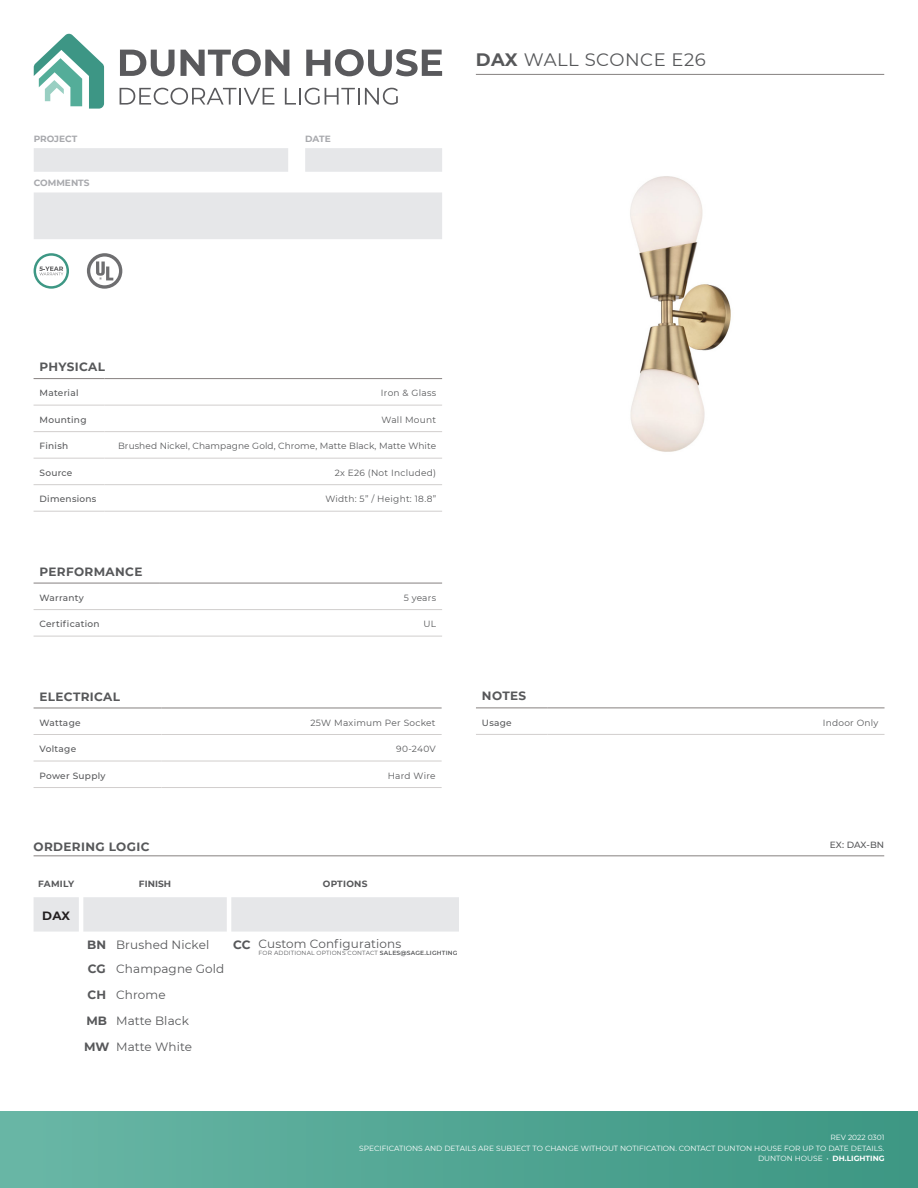
<style>
.page{position:relative;width:918px;height:1188px;background:#fff}
.page>*{position:absolute;margin:0;border:0;box-sizing:border-box;transform-origin:0 0}
.t1{font:18px "Montserrat";letter-spacing:.03em;color:#57585a}
.t2{font:12px "Montserrat";letter-spacing:.01em;color:#57585a}
.t3{font:700 12px "Montserrat";letter-spacing:.03em;color:#57585a}
.t4{font:700 12px "Montserrat";color:#231f20}
.t5{font:9px "Montserrat";letter-spacing:.02em;color:#57585a}
.t6{font:500 9px "Montserrat";letter-spacing:.03em;color:#57585a}
.t7{font:700 9px "Montserrat";color:#a8a9ad}
.t8{font:700 9px "Montserrat";letter-spacing:.02em;color:#57585a}
.t9{font:7.5px/10.5px "Montserrat";color:#fff;text-align:right}
.t10{font:6px "Montserrat";letter-spacing:.03em;color:#57585a}
.s1{font-weight:700}
.s2{font-weight:600}
</style>
<div class="page">
<div style="left:0;top:1111px;width:918px;height:77px;background:linear-gradient(to right,#69b7a6,#3c9682)"></div>
<svg style="left:34px;top:148px;width:408px;height:91px"></svg>
<hr style="left:476px;top:74px;width:408px;height:1px;background:#868180">
<svg style="left:34px;top:253px;width:35px;height:36px"></svg>
<svg style="left:34px;top:33px;width:70px;height:76px"></svg>
<svg style="left:120px;top:50px;width:55px;height:26px"></svg>
<svg style="left:181px;top:49px;width:108px;height:27px"></svg>
<svg style="left:306px;top:49px;width:136px;height:27px"></svg>
<svg style="left:120px;top:88px;width:154px;height:17px"></svg>
<svg style="left:285px;top:88px;width:74px;height:17px"></svg>
<svg style="left:365px;top:88px;width:33px;height:17px"></svg>
<svg style="left:87px;top:253px;width:35px;height:36px"></svg>
<img style="left:630px;top:176px;width:101px;height:276px">
<hr style="left:476px;top:708px;width:71px;height:1px;background:#868180">
<hr style="left:547px;top:708px;width:338px;height:1px;background:#868180">
<hr style="left:476px;top:734px;width:71px;height:1px;background:#d1cecd">
<hr style="left:547px;top:734px;width:338px;height:1px;background:#d1cecd">
<hr style="left:34px;top:378px;width:71px;height:1px;background:#868180">
<hr style="left:105px;top:378px;width:337px;height:1px;background:#868180">
<hr style="left:34px;top:405px;width:71px;height:1px;background:#d1cecd">
<hr style="left:105px;top:405px;width:337px;height:1px;background:#d1cecd">
<hr style="left:34px;top:431px;width:71px;height:1px;background:#d1cecd">
<hr style="left:105px;top:431px;width:337px;height:1px;background:#d1cecd">
<hr style="left:34px;top:458px;width:71px;height:1px;background:#d1cecd">
<hr style="left:105px;top:458px;width:337px;height:1px;background:#d1cecd">
<hr style="left:34px;top:484px;width:71px;height:1px;background:#d1cecd">
<hr style="left:105px;top:484px;width:337px;height:1px;background:#d1cecd">
<hr style="left:34px;top:511px;width:71px;height:1px;background:#d1cecd">
<hr style="left:105px;top:511px;width:337px;height:1px;background:#d1cecd">
<hr style="left:34px;top:583px;width:125px;height:1px;background:#868180">
<hr style="left:159px;top:583px;width:283px;height:1px;background:#868180">
<hr style="left:34px;top:609px;width:125px;height:1px;background:#d1cecd">
<hr style="left:159px;top:609px;width:283px;height:1px;background:#d1cecd">
<hr style="left:34px;top:636px;width:125px;height:1px;background:#d1cecd">
<hr style="left:159px;top:636px;width:283px;height:1px;background:#d1cecd">
<hr style="left:34px;top:734px;width:127px;height:1px;background:#d1cecd">
<hr style="left:161px;top:734px;width:281px;height:1px;background:#d1cecd">
<hr style="left:34px;top:761px;width:127px;height:1px;background:#d1cecd">
<hr style="left:161px;top:761px;width:281px;height:1px;background:#d1cecd">
<hr style="left:34px;top:787px;width:127px;height:1px;background:#d1cecd">
<hr style="left:161px;top:787px;width:281px;height:1px;background:#d1cecd">
<hr style="left:34px;top:708px;width:127px;height:1px;background:#868180">
<hr style="left:161px;top:708px;width:281px;height:1px;background:#868180">
<hr style="left:34px;top:856px;width:850px;height:1px;background:#868180">
<div style="left:34px;top:897px;width:425px;height:35px;background:#e6e7e9"></div>
<p class="t7" style="left:34px;top:132px;width:45px">PROJECT</p>
<p class="t7" style="left:305px;top:132px;width:27px">DATE</p>
<p class="t7" style="left:34px;top:177px;width:57px">COMMENTS</p>
<h1 class="t1" style="left:476px;top:47px;width:231px"><span class="s1">DAX</span> WALL SCONCE E26</h1>
<p class="t3" style="left:40px;top:358px;width:67px">PHYSICAL</p>
<p class="t6" style="left:40px;top:387px;width:40px">Material</p>
<p class="t5" style="left:381px;top:387px;width:57px">Iron &amp; Glass</p>
<p class="t6" style="left:40px;top:413px;width:49px">Mounting</p>
<p class="t5" style="left:382px;top:413px;width:56px">Wall Mount</p>
<p class="t6" style="left:40px;top:440px;width:30px">Finish</p>
<p class="t5" style="left:118px;top:440px;width:320px">Brushed Nickel, Champagne Gold, Chrome, Matte Black, Matte White</p>
<p class="t6" style="left:40px;top:466px;width:34px">Source</p>
<p class="t5" style="left:335px;top:466px;width:103px">2x E26 (Not Included)</p>
<p class="t6" style="left:40px;top:493px;width:58px">Dimensions</p>
<p class="t5" style="left:325px;top:493px;width:112px">Width: 5” / Height: 18.8”</p>
<p class="t3" style="left:40px;top:563px;width:104px">PERFORMANCE</p>
<p class="t6" style="left:40px;top:591px;width:46px">Warranty</p>
<p class="t5" style="left:404px;top:591px;width:34px">5 years</p>
<p class="t6" style="left:40px;top:618px;width:62px">Certification</p>
<p class="t5" style="left:423px;top:618px;width:14px">UL</p>
<p class="t3" style="left:40px;top:688px;width:82px">ELECTRICAL</p>
<p class="t6" style="left:40px;top:716px;width:43px">Wattage</p>
<p class="t5" style="left:311px;top:716px;width:127px">25W Maximum Per Socket</p>
<p class="t6" style="left:40px;top:743px;width:38px">Voltage</p>
<p class="t5" style="left:396px;top:743px;width:41px">90-240V</p>
<p class="t6" style="left:40px;top:769px;width:68px">Power Supply</p>
<p class="t5" style="left:388px;top:769px;width:49px">Hard Wire</p>
<p class="t3" style="left:482px;top:688px;width:46px">NOTES</p>
<p class="t6" style="left:482px;top:716px;width:31px">Usage</p>
<p class="t5" style="left:823px;top:716px;width:57px">Indoor Only</p>
<p class="t3" style="left:34px;top:838px;width:117px">ORDERING LOGIC</p>
<p class="t6" style="left:830px;top:839px;width:56px">EX: DAX-BN</p>
<p class="t8" style="left:38px;top:877px;width:38px">FAMILY</p>
<p class="t8" style="left:139px;top:877px;width:34px">FINISH</p>
<p class="t8" style="left:323px;top:877px;width:46px">OPTIONS</p>
<p class="t4" style="left:42px;top:907px;width:29px">DAX</p>
<p class="t3" style="left:87px;top:936px;width:20px">BN</p>
<p class="t2" style="left:116px;top:937px;width:95px">Brushed Nickel</p>
<p class="t3" style="left:233px;top:936px;width:19px">CC</p>
<p class="t2" style="left:259px;top:935px;width:144px">Custom Configurations</p>
<p class="t10" style="left:259px;top:948px;width:200px">FOR ADDITIONAL OPTIONS CONTACT <span class="s2">SALES@SAGE.LIGHTING</span></p>
<p class="t3" style="left:88px;top:960px;width:19px">CG</p>
<p class="t2" style="left:116px;top:960px;width:110px">Champagne Gold</p>
<p class="t3" style="left:87px;top:986px;width:20px">CH</p>
<p class="t2" style="left:116px;top:986px;width:51px">Chrome</p>
<p class="t3" style="left:86px;top:1012px;width:22px">MB</p>
<p class="t2" style="left:116px;top:1013px;width:74px">Matte Black</p>
<p class="t3" style="left:84px;top:1038px;width:27px">MW</p>
<p class="t2" style="left:116px;top:1039px;width:78px">Matte White</p>
<p class="t9" style="left:359px;top:1132px;width:527px">REV 2022 0301<br>SPECIFICATIONS AND DETAILS ARE SUBJECT TO CHANGE WITHOUT NOTIFICATION. CONTACT DUNTON HOUSE FOR UP TO DATE DETAILS.<br>DUNTON HOUSE • <span class="s1">DH.LIGHTING</span></p>
</div>
